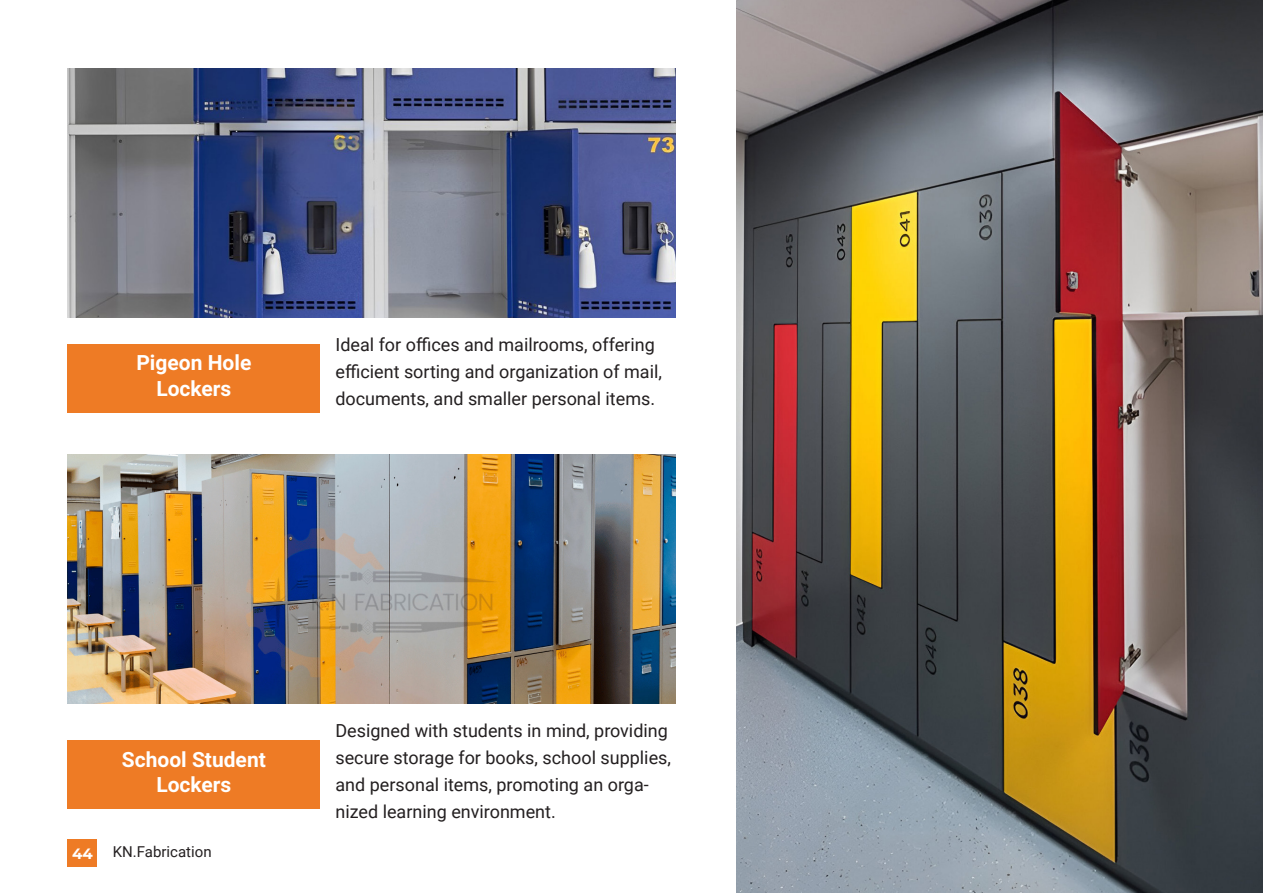
<style>
.page{position:relative;width:1263px;height:893px;background:#fff}
.page>*{position:absolute;margin:0;border:0;box-sizing:border-box;transform-origin:0 0}
.roboto_sub_heading_1{font:700 21px/25.5px "Roboto";color:#fff;text-align:center}
.roboto_sub_heading_1-2{font:18px/27px "Roboto";color:#231f20}
.t1{font:15px "Roboto";color:#231f20}
.roboto_sub_heading_1-3{font:700 15px "Montserrat";color:#fff}
</style>
<div class="page">
<img style="left:68px;top:69px;width:607px;height:249px">
<img style="left:68px;top:455px;width:607px;height:249px">
<div style="left:68px;top:344px;width:252px;height:68px;background:#ee7b25"></div>
<div style="left:68px;top:741px;width:252px;height:68px;background:#ee7b25"></div>
<div style="left:68px;top:839px;width:29px;height:28px;background:#ee7b25"></div>
<img style="left:736px;top:0;width:527px;height:893px">
<p class="roboto_sub_heading_1" style="left:136px;top:349px;width:116px">Pigeon Hole</p>
<p class="roboto_sub_heading_1" style="left:156px;top:375px;width:77px">Lockers</p>
<p class="roboto_sub_heading_1-2" style="left:335px;top:331px;width:328px">Ideal for offices and mailrooms, offering efficient sorting and organization of mail, documents, and smaller personal items.</p>
<p class="roboto_sub_heading_1" style="left:122px;top:746px;width:145px">School Student<br>Lockers</p>
<p class="roboto_sub_heading_1-3" style="left:72px;top:842px;width:22px">44</p>
<p class="t1" style="left:113px;top:842px;width:100px">KN.Fabrication</p>
<p class="roboto_sub_heading_1-2" style="left:335px;top:717px;width:337px">Designed with students in mind, providing secure storage for books, school supplies, and personal items, promoting an orga&shy;nized learning environment.</p>
</div>
